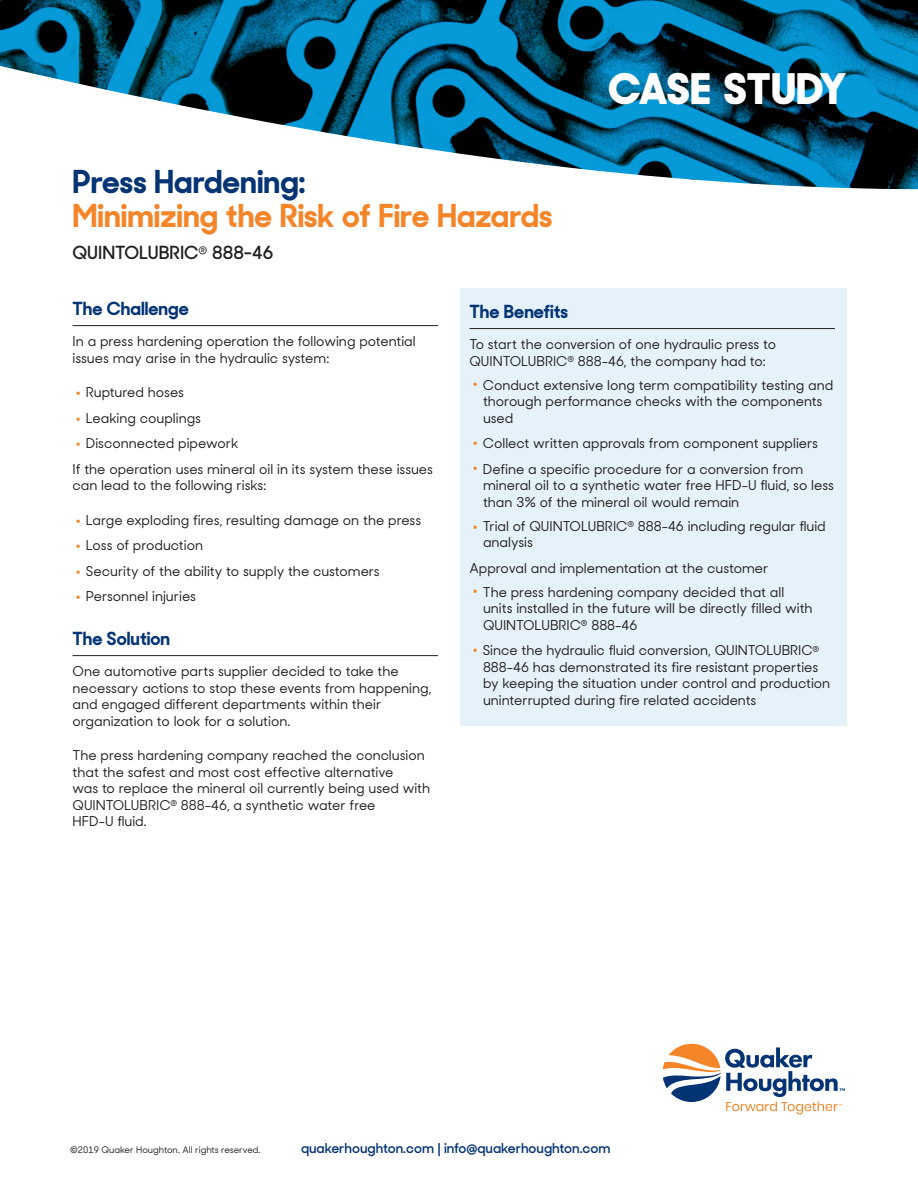
<style>
.page{position:relative;width:918px;height:1188px;background:#fff}
.page>*{position:absolute;margin:0;border:0;box-sizing:border-box;transform-origin:0 0}
.t1{font:800 42px "Sharp Sans Display No 2";color:#fff}
.t2{font:700 31.5px/34.5px "Sharp Sans Display No 2";color:#f58529}
.t3{font:700 18px "Sharp Sans Display No 2";color:#053474}
.t4{font:600 18px "Sharp Sans Display No 2";color:#231f20}
.left_column_text{font:500 13.5px/16.5px "Sharp Sans Display No 2";color:#231f20}
.t5{font:600 13.5px "Sharp Sans Display No 2";color:#053474}
.t6{font:500 9px "Sharp Sans Display No 2";color:#231f20}
.s1{color:#053474}
.s2{font-weight:400;font-size:27px;color:#f58529}
</style>
<div class="page">
<svg style="left:0;top:0;width:918px;height:6px;background:#024c6b"></svg>
<svg style="left:0;top:6px;width:918px;height:184px"></svg>
<svg style="left:663px;top:1044px;width:182px;height:71px"></svg>
<div style="left:460px;top:288px;width:388px;height:437px;background:#e6f2fa"></div>
<hr style="left:73px;top:325px;width:365px;height:1px;background:#231f20">
<hr style="left:73px;top:655px;width:365px;height:1px;background:#231f20">
<hr style="left:470px;top:328px;width:365px;height:1px;background:#231f20">
<h2 class="t2" style="left:73px;top:160px;width:481px"><span class="s1">Press Hardening:<br></span>Minimizing the Risk of Fire Hazards</h2>
<p class="t4" style="left:73px;top:237px;width:202px">QUINTOLUBRIC<sup>®</sup> 888-46</p>
<h1 class="t1" style="left:608px;top:52px;width:239px">CASE STUDY</h1>
<h4 class="t3" style="left:73px;top:293px;width:118px">The Challenge</h4>
<p class="left_column_text" style="left:73px;top:332px;width:345px">In a press hardening operation the following potential issues may arise in the hydraulic system:</p>
<p class="left_column_text" style="left:74px;top:383px;width:111px"><span class="s2">•</span> Ruptured hoses</p>
<p class="left_column_text" style="left:74px;top:408px;width:129px"><span class="s2">•</span> Leaking couplings</p>
<p class="left_column_text" style="left:74px;top:434px;width:166px"><span class="s2">•</span> Disconnected pipework</p>
<p class="left_column_text" style="left:73px;top:459px;width:362px">If the operation uses mineral oil in its system these issues can lead to the following risks:</p>
<p class="left_column_text" style="left:74px;top:510px;width:349px"><span class="s2">•</span> Large exploding fires, resulting damage on the press</p>
<p class="left_column_text" style="left:74px;top:536px;width:130px"><span class="s2">•</span> Loss of production</p>
<p class="left_column_text" style="left:74px;top:561px;width:307px"><span class="s2">•</span> Security of the ability to supply the customers</p>
<p class="left_column_text" style="left:74px;top:587px;width:123px"><span class="s2">•</span> Personnel injuries</p>
<h4 class="t3" style="left:73px;top:623px;width:99px">The Solution</h4>
<p class="left_column_text" style="left:73px;top:662px;width:360px">One automotive parts supplier decided to take the necessary actions to stop these events from happening, and engaged different departments within their organization to look for a solution.</p>
<p class="left_column_text" style="left:73px;top:746px;width:359px">The press hardening company reached the conclusion that the safest and most cost effective alternative<br>was to replace the mineral oil currently being used with QUINTOLUBRIC<sup>®</sup> 888-46, a synthetic water free<br>HFD-U fluid.</p>
<h4 class="t3" style="left:470px;top:296px;width:100px">The Benefits</h4>
<p class="left_column_text" style="left:470px;top:335px;width:308px">To start the conversion of one hydraulic press to<br>QUINTOLUBRIC<sup>®</sup> 888-46, the company had to:</p>
<p class="left_column_text" style="left:483px;top:375px;width:352px;text-indent:-12px"><span class="s2">•</span> Conduct extensive long term compatibility testing and thorough performance checks with the components used</p>
<p class="left_column_text" style="left:471px;top:434px;width:348px"><span class="s2">•</span> Collect written approvals from component suppliers</p>
<p class="left_column_text" style="left:483px;top:459px;width:353px;text-indent:-12px"><span class="s2">•</span> Define a specific procedure for a conversion from mineral oil to a synthetic water free HFD-U fluid, so less than 3% of the mineral oil would remain</p>
<p class="left_column_text" style="left:483px;top:516px;width:344px;text-indent:-12px"><span class="s2">•</span> Trial of QUINTOLUBRIC<sup>®</sup> 888-46 including regular fluid analysis</p>
<p class="left_column_text" style="left:470px;top:558px;width:300px">Approval and implementation at the customer</p>
<p class="left_column_text" style="left:483px;top:582px;width:331px;text-indent:-12px"><span class="s2">•</span> The press hardening company decided that all units installed in the future will be directly filled with<br>QUINTOLUBRIC<sup>®</sup> 888-46</p>
<p class="left_column_text" style="left:483px;top:641px;width:349px;text-indent:-12px"><span class="s2">•</span> Since the hydraulic fluid conversion, QUINTOLUBRIC<sup>® </sup>888-46 has demonstrated its fire resistant properties by keeping the situation under control and production uninterrupted during fire related accidents</p>
<p class="t6" style="left:70px;top:1143px;width:192px">©2019 Quaker Houghton. All rights reserved.</p>
<p class="t5" style="left:301px;top:1137px;width:311px">quakerhoughton.com | info@quakerhoughton.com</p>
</div>
